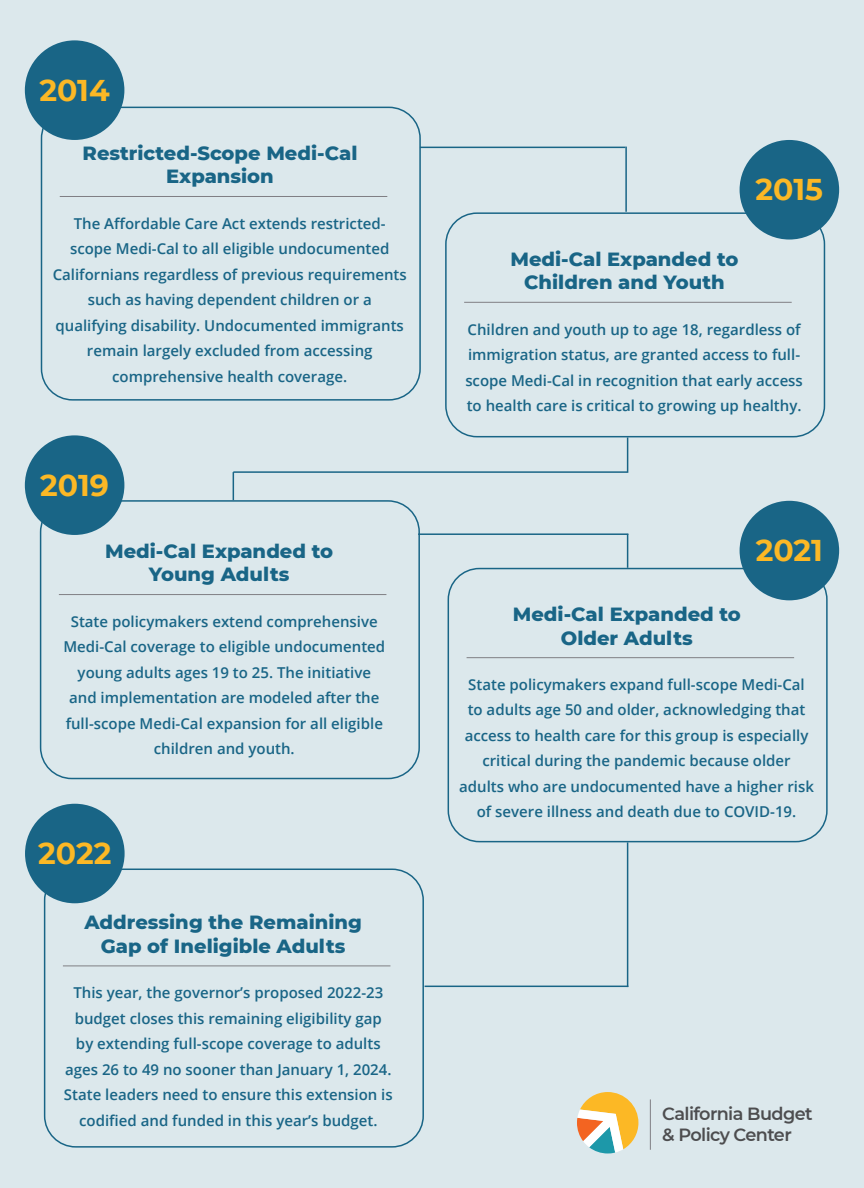
<style>
.page{position:relative;width:864px;height:1188px;background:#dce8ec}
.page>*{position:absolute;margin:0;border:0;box-sizing:border-box;transform-origin:0 0}
.t1{font:700 30px "Montserrat";color:#fcb825}
.t2{font:800 19.5px/23.4px "Montserrat";color:#196586;text-align:center}
.t3{font:600 17.7px/21.1px "Montserrat";letter-spacing:-.035em;color:#4d4d4f}
.t4{font:600 15px/25.5px "Open Sans";color:#196586;text-align:center}
</style>
<div class="page">
<div style="left:445px;top:212px;width:380px;height:225px;border:2px solid #196586;border-radius:31px"></div>
<div style="left:44px;top:869px;width:380px;height:279px;border:2px solid #196586;border-radius:31px"></div>
<hr style="left:464px;top:302px;width:328px;height:1px;background:#807f84">
<hr style="left:63px;top:966px;width:327px;height:1px;background:#807f84">
<div style="left:740px;top:140px;width:99px;height:100px;background:#196586;border-radius:50%"></div>
<div style="left:448px;top:568px;width:380px;height:274px;border:2px solid #196586;border-radius:31px"></div>
<hr style="left:467px;top:657px;width:327px;height:1px;background:#807f84">
<div style="left:740px;top:501px;width:99px;height:99px;background:#196586;border-radius:50%"></div>
<div style="left:40px;top:500px;width:380px;height:279px;border:2px solid #196586;border-radius:31px"></div>
<hr style="left:59px;top:594px;width:327px;height:1px;background:#807f84">
<div style="left:25px;top:435px;width:99px;height:100px;background:#196586;border-radius:50%"></div>
<div style="left:25px;top:804px;width:100px;height:99px;background:#196586;border-radius:50%"></div>
<div style="left:41px;top:107px;width:380px;height:294px;border:2px solid #196586;border-radius:31px"></div>
<hr style="left:60px;top:196px;width:327px;height:1px;background:#807f84">
<div style="left:25px;top:40px;width:99px;height:100px;background:#196586;border-radius:50%"></div>
<hr style="left:650px;top:1099px;width:1px;height:51px;background:#807f84">
<svg style="left:577px;top:1092px;width:61px;height:62px"></svg>
<hr style="left:420px;top:147px;width:205px;height:1px;background:#196586">
<hr style="left:233px;top:471px;width:394px;height:2px;background:#196586">
<hr style="left:418px;top:533px;width:210px;height:2px;background:#196586">
<hr style="left:425px;top:986px;width:203px;height:1px;background:#196586">
<hr style="left:625px;top:147px;width:2px;height:65px;background:#196586">
<hr style="left:627px;top:534px;width:1px;height:34px;background:#196586">
<hr style="left:627px;top:842px;width:1px;height:145px;background:#196586">
<hr style="left:627px;top:437px;width:1px;height:36px;background:#196586">
<svg style="left:233px;top:473px;width:1px;height:27px"></svg>
<p class="t1" style="left:40px;top:68px;width:72px">2014</p>
<p class="t2" style="left:83px;top:140px;width:276px">Restricted-Scope Medi-Cal<br>Expansion</p>
<p class="t4" style="left:53px;top:210px;width:356px">The Affordable Care Act extends restricted&shy;scope Medi-Cal to all eligible undocumented Californians regardless of previous requirements such as having dependent children or a qualifying disability. Undocumented immigrants remain largely excluded from accessing comprehensive health coverage.</p>
<p class="t1" style="left:40px;top:463px;width:70px">2019</p>
<p class="t1" style="left:756px;top:168px;width:69px">2015</p>
<p class="t2" style="left:510px;top:246px;width:230px">Medi-Cal Expanded to<br>Children and Youth</p>
<p class="t4" style="left:465px;top:316px;width:339px;text-align:left">Children and youth up to age 18, regardless of immigration status, are granted access to full&shy;scope Medi-Cal in recognition that early access to health care is critical to growing up healthy.</p>
<p class="t2" style="left:105px;top:538px;width:230px">Medi-Cal Expanded to</p>
<p class="t1" style="left:756px;top:529px;width:69px">2021</p>
<p class="t2" style="left:149px;top:562px;width:142px">Young Adults</p>
<p class="t4" style="left:63px;top:608px;width:323px">State policymakers extend comprehensive Medi-Cal coverage to eligible undocumented young adults ages 19 to 25. The initiative and implementation are modeled after the full-scope Medi-Cal expansion for all eligible children and youth.</p>
<p class="t2" style="left:513px;top:601px;width:230px">Medi-Cal Expanded to</p>
<p class="t2" style="left:561px;top:625px;width:133px">Older Adults</p>
<p class="t4" style="left:459px;top:671px;width:356px">State policymakers expand full-scope Medi-Cal to adults age 50 and older, acknowledging that access to health care for this group is especially critical during the pandemic because older adults who are undocumented have a higher risk of severe illness and death due to COVID-19.</p>
<p class="t1" style="left:38px;top:832px;width:75px">2022</p>
<p class="t2" style="left:84px;top:910px;width:279px">Addressing the Remaining<br>Gap of Ineligible Adults</p>
<p class="t4" style="left:64px;top:980px;width:330px">This year, the governor’s proposed 2022-23 budget closes this remaining eligibility gap<br>by extending full-scope coverage to adults ages 26 to 49 no sooner than January 1, 2024.<br>State leaders need to ensure this extension is codified and funded in this year’s budget.</p>
<p class="t3" style="left:662px;top:1102px;width:152px">California Budget &amp; Policy Center</p>
</div>
